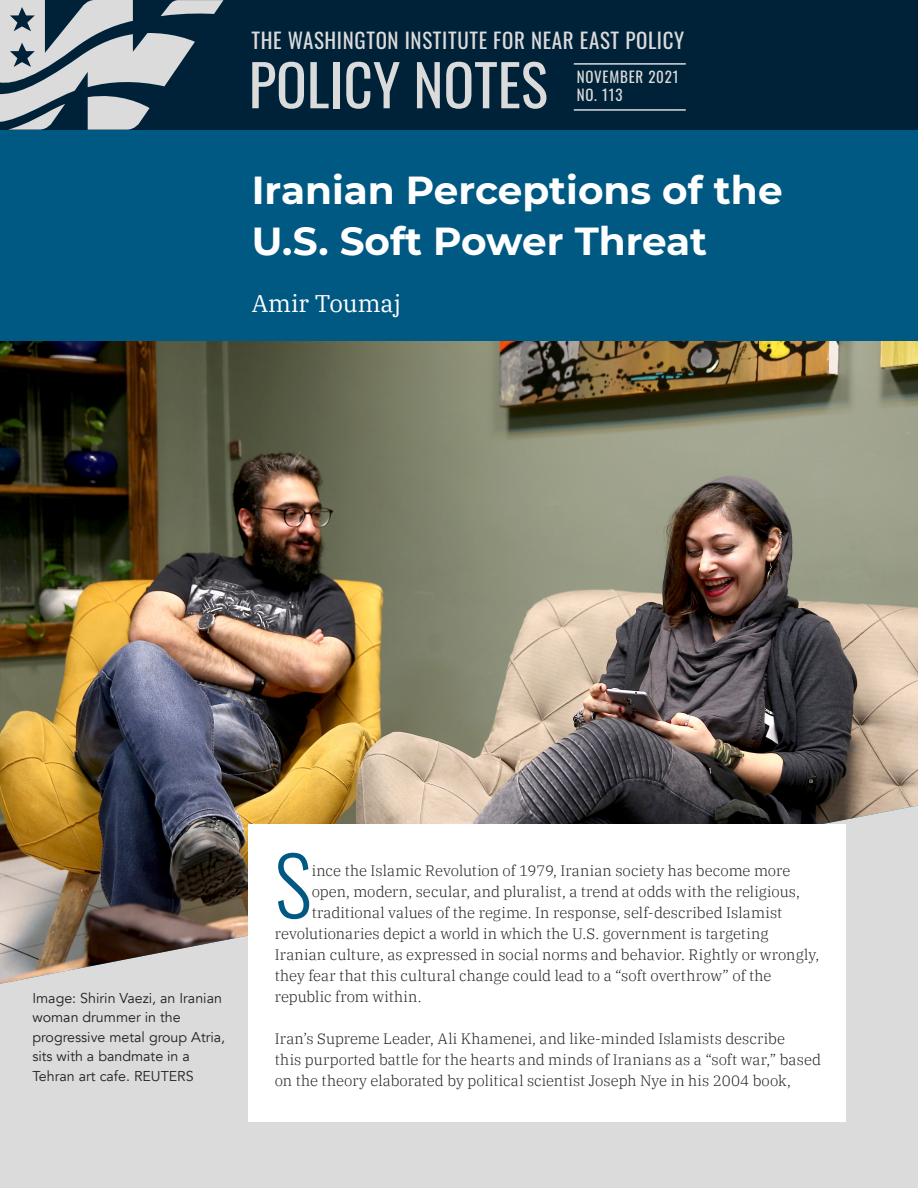
<style>
.page{position:relative;width:918px;height:1188px;background:#fff}
.page>*{position:absolute;margin:0;border:0;box-sizing:border-box;transform-origin:0 0}
.Body_text_dropcap{font:80.25px "Oswald";color:#005983}
.t1{font:57px "Oswald";color:#dbdbdb}
.main_title{font:700 39px/51px "Montserrat";color:#fff}
.H2_subtitle{font:24px "IBM Plex Serif";color:#fff}
.t2{font:21px "Oswald";letter-spacing:.03em;color:#dbdbdb}
.Body_text_dropcap-2{font:300 15px "IBM Plex Serif";letter-spacing:.005em;color:#231f20}
.Body_text{font:300 15px/21px "IBM Plex Serif";letter-spacing:.005em;color:#231f20}
.t3{font:15px "Oswald";letter-spacing:.05em;color:#dbdbdb}
.Cover_captions{font:14.25px/19.5px "Avenir";color:#231f20}
</style>
<div class="page">
<div style="left:0;top:785px;width:918px;height:403px;background:#dbdbdb"></div>
<img style="left:0;top:341px;width:918px;height:643px">
<div style="left:0;top:130px;width:918px;height:211px;background:#005983"></div>
<div style="left:0;top:0;width:918px;height:130px;background:#002238"></div>
<svg style="left:0;top:0;width:223px;height:130px"></svg>
<hr style="left:574px;top:63px;width:112px;height:2px;background:#dbdbdb">
<hr style="left:574px;top:109px;width:112px;height:2px;background:#dbdbdb">
<div style="left:249px;top:824px;width:597px;height:298px;background:#fff"></div>
<p class="t2" style="left:251px;top:22px;width:434px">THE WASHINGTON INSTITUTE FOR NEAR EAST POLICY</p>
<p class="t1" style="left:249px;top:34px;width:301px">POLICY NOTES</p>
<p class="t3" style="left:577px;top:64px;width:103px">NOVEMBER 2021</p>
<p class="t3" style="left:577px;top:82px;width:47px">NO. 113</p>
<p class="main_title" style="left:252px;top:162px;width:532px">Iranian Perceptions of the<br>U.S. Soft Power Threat</p>
<p class="H2_subtitle" style="left:252px;top:285px;width:151px">Amir Toumaj</p>
<p class="Cover_captions" style="left:32px;top:988px;width:194px">Image: Shirin Vaezi, an Iranian woman drummer in the progressive metal group Atria, sits with a bandmate in a<br>Tehran art cafe. REUTERS</p>
<p class="Body_text_dropcap" style="left:275px;top:814px;width:38px">S</p>
<p class="Body_text_dropcap-2" style="left:312px;top:860px;width:480px">ince the Islamic Revolution of 1979, Iranian society has become more</p>
<p class="Body_text_dropcap-2" style="left:312px;top:881px;width:490px">open, modern, secular, and pluralist, a trend at odds with the religious,</p>
<p class="Body_text_dropcap-2" style="left:312px;top:902px;width:472px">traditional values of the regime. In response, self-described Islamist</p>
<p class="Body_text_dropcap-2" style="left:275px;top:923px;width:495px">revolutionaries depict a world in which the U.S. government is targeting</p>
<p class="Body_text_dropcap-2" style="left:275px;top:944px;width:546px">Iranian culture, as expressed in social norms and behavior. Rightly or wrongly,</p>
<p class="Body_text_dropcap-2" style="left:275px;top:965px;width:498px">they fear that this cultural change could lead to a “soft overthrow” of the</p>
<p class="Body_text_dropcap-2" style="left:275px;top:986px;width:148px">republic from within.</p>
<p class="Body_text" style="left:275px;top:1027px;width:548px">Iran’s Supreme Leader, Ali Khamenei, and like-minded Islamists describe<br>this purported battle for the hearts and minds of Iranians as a “soft war,” based on the theory elaborated by political scientist Joseph Nye in his 2004 book,</p>
</div>
